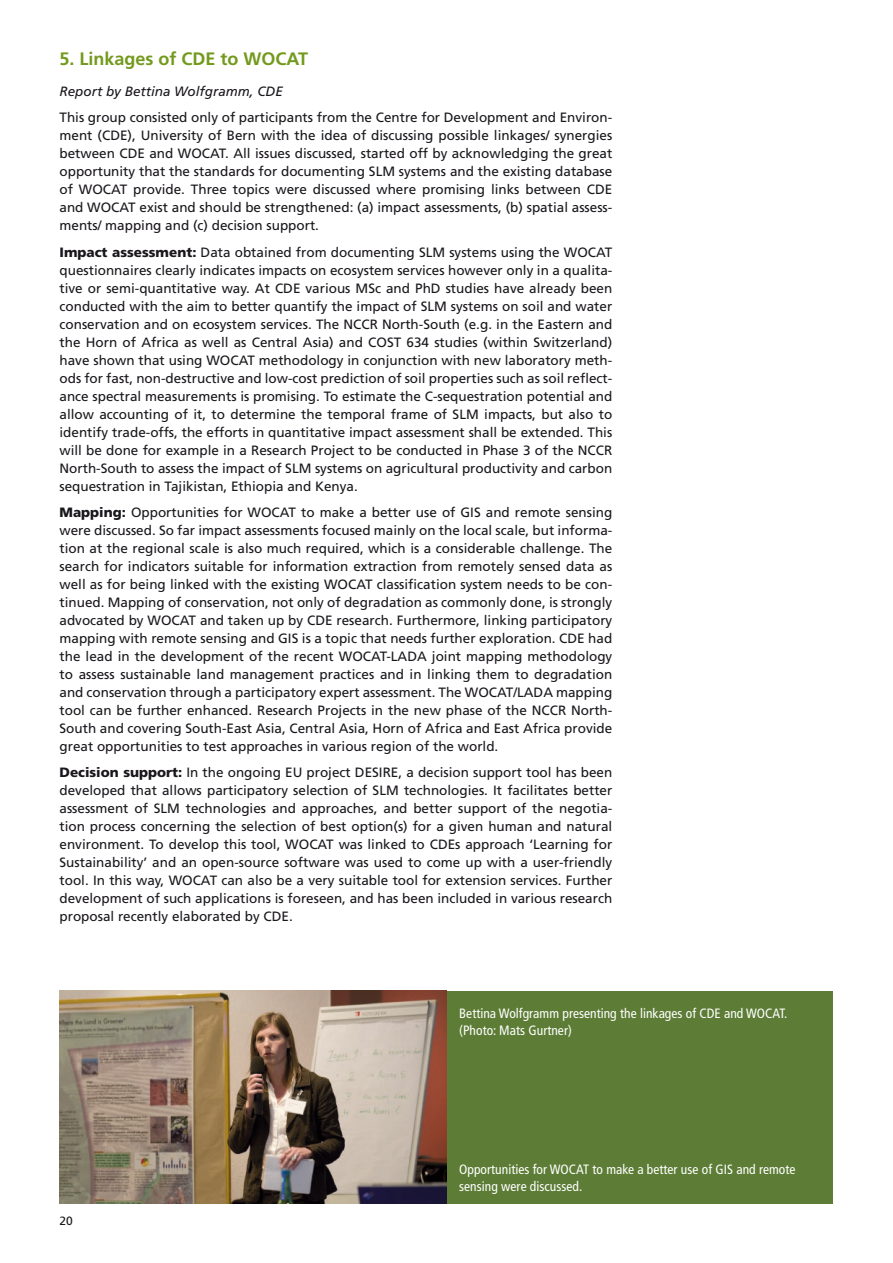
<style>
.page{position:relative;width:893px;height:1263px;background:#fff}
.page>*{position:absolute;margin:0;border:0;box-sizing:border-box;transform-origin:0 0}
.t1{font:700 18px "Frutiger";color:#739a1d}
.t2{font:13.5px/18px "Frutiger";color:#1a171c;text-align:justify}
.t3{font:condensed 13.5px/17.2px "Frutiger";letter-spacing:.005em;color:#fff}
.t4{font:italic 13.5px "Frutiger";color:#1a171c}
.t5{font:12px "Frutiger";color:#1a171c}
.s1{font-weight:900}
</style>
<div class="page">
<div style="left:446px;top:991px;width:387px;height:212px;background:#5d7d36"></div>
<img style="left:60px;top:991px;width:386px;height:212px">
<h1 class="t1" style="left:60px;top:48px;width:250px">5. Linkages of CDE to WOCAT</h1>
<p class="t4" style="left:60px;top:83px;width:225px">Report by Bettina Wolfgramm, CDE</p>
<p class="t2" style="left:60px;top:108px;width:554px">This group consisted only of participants from the Centre for Development and Environ&shy;ment (CDE), University of Bern with the idea of discussing possible linkages/ synergies between CDE and WOCAT. All issues discussed, started off by acknowledging the great opportunity that the standards for documenting SLM systems and the existing database of WOCAT provide. Three topics were discussed where promising links between CDE and WOCAT exist and should be strengthened: (a) impact assessments, (b) spatial assess&shy;ments/ mapping and (c) decision support.</p>
<p class="t2" style="left:60px;top:243px;width:554px"><span class="s1">Impact assessment:</span> Data obtained from documenting SLM systems using the WOCAT questionnaires clearly indicates impacts on ecosystem services however only in a qualita&shy;tive or semi-quantitative way. At CDE various MSc and PhD studies have already been conducted with the aim to better quantify the impact of SLM systems on soil and water conservation and on ecosystem services. The NCCR North-South (e.g. in the Eastern and the Horn of Africa as well as Central Asia) and COST 634 studies (within Switzerland) have shown that using WOCAT methodology in conjunction with new laboratory meth&shy;ods for fast, non-destructive and low-cost prediction of soil properties such as soil reflect&shy;ance spectral measurements is promising. To estimate the C-sequestration potential and allow accounting of it, to determine the temporal frame of SLM impacts, but also to identify trade-offs, the efforts in quantitative impact assessment shall be extended. This will be done for example in a Research Project to be conducted in Phase 3 of the NCCR North-South to assess the impact of SLM systems on agricultural productivity and carbon sequestration in Tajikistan, Ethiopia and Kenya.</p>
<p class="t2" style="left:60px;top:503px;width:554px"><span class="s1">Mapping:</span> Opportunities for WOCAT to make a better use of GIS and remote sensing were discussed. So far impact assessments focused mainly on the local scale, but informa&shy;tion at the regional scale is also much required, which is a considerable challenge. The search for indicators suitable for information extraction from remotely sensed data as well as for being linked with the existing WOCAT classification system needs to be con&shy;tinued. Mapping of conservation, not only of degradation as commonly done, is strongly advocated by WOCAT and taken up by CDE research. Furthermore, linking participatory mapping with remote sensing and GIS is a topic that needs further exploration. CDE had the lead in the development of the recent WOCAT-LADA joint mapping methodology to assess sustainable land management practices and in linking them to degradation and conservation through a participatory expert assessment. The WOCAT/LADA mapping tool can be further enhanced. Research Projects in the new phase of the NCCR North-South and covering South-East Asia, Central Asia, Horn of Africa and East Africa provide great opportunities to test approaches in various region of the world.</p>
<p class="t2" style="left:60px;top:764px;width:554px"><span class="s1">Decision support:</span> In the ongoing EU project DESIRE, a decision support tool has been developed that allows participatory selection of SLM technologies. It facilitates better assessment of SLM technologies and approaches, and better support of the negotia&shy;tion process concerning the selection of best option(s) for a given human and natural environment. To develop this tool, WOCAT was linked to CDEs approach ‘Learning for Sustainability’ and an open-source software was used to come up with a user-friendly tool. In this way, WOCAT can also be a very suitable tool for extension services. Further development of such applications is foreseen, and has been included in various research proposal recently elaborated by CDE.</p>
<p class="t3" style="left:459px;top:1005px;width:330px">Bettina Wolfgramm presenting the linkages of CDE and WOCAT. (Photo: Mats Gurtner)</p>
<p class="t5" style="left:60px;top:1214px;width:15px">20</p>
<p class="t3" style="left:459px;top:1160px;width:338px">Opportunities for WOCAT to make a better use of GIS and remote sensing were discussed.</p>
</div>
